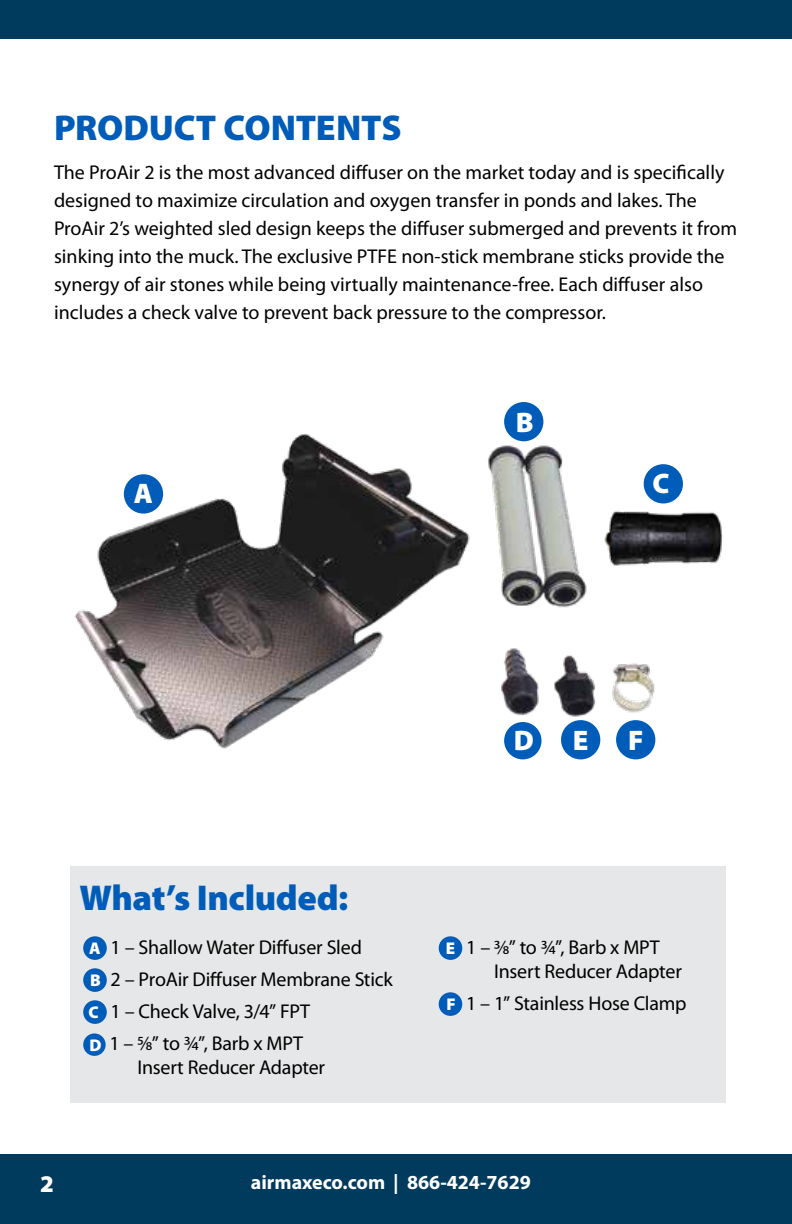
<style>
.page{position:relative;width:792px;height:1224px;background:#fff}
.page>*{position:absolute;margin:0;border:0;box-sizing:border-box;transform-origin:0 0}
.t1{font:900 36px "Myriad Pro";letter-spacing:-.01em;color:#005cb9}
.t2{font:900 28.4px "Myriad Pro";color:#fff}
.t3{font:900 24px "Myriad Pro";color:#fff}
.t4{font:20px/28px "Myriad Pro";color:#000}
.t5{font:700 20px "Myriad Pro";color:#fff}
.s1{font-weight:900;font-size:17px;color:#fff}
</style>
<div class="page">
<div style="left:0;top:1154px;width:792px;height:70px;background:#003a5d"></div>
<div style="left:0;top:0;width:792px;height:38px;background:#003a5d"></div>
<img style="left:74px;top:402px;width:648px;height:358px">
<div style="left:644px;top:464px;width:39px;height:39px;background:#005cb9;border-radius:50%"></div>
<div style="left:561px;top:720px;width:39px;height:39px;background:#005cb9;border-radius:50%"></div>
<div style="left:616px;top:720px;width:39px;height:39px;background:#005cb9;border-radius:50%"></div>
<div style="left:124px;top:474px;width:39px;height:40px;background:#005cb9;border-radius:50%"></div>
<div style="left:504px;top:402px;width:39px;height:39px;background:#005cb9;border-radius:50%"></div>
<div style="left:504px;top:722px;width:38px;height:37px;background:#005cb9;border-radius:50%"></div>
<div style="left:70px;top:866px;width:656px;height:236px;background:#e6e7e8"></div>
<div style="left:83px;top:936px;width:24px;height:24px;background:#005cb9;border-radius:50%"></div>
<div style="left:83px;top:968px;width:24px;height:24px;background:#005cb9;border-radius:50%"></div>
<div style="left:83px;top:1000px;width:24px;height:24px;background:#005cb9;border-radius:50%"></div>
<div style="left:83px;top:1033px;width:23px;height:23px;background:#005cb9;border-radius:50%"></div>
<div style="left:439px;top:936px;width:23px;height:24px;background:#005cb9;border-radius:50%"></div>
<div style="left:439px;top:992px;width:23px;height:24px;background:#005cb9;border-radius:50%"></div>
<h1 class="t1" style="left:54px;top:104px;width:349px">PRODUCT CONTENTS</h1>
<p class="t4" style="left:54px;top:158px;width:685px">The ProAir 2 is the most advanced diffuser on the market today and is specifically designed to maximize circulation and oxygen transfer in ponds and lakes. The ProAir 2’s weighted sled design keeps the diffuser submerged and prevents it from sinking into the muck. The exclusive PTFE non-stick membrane sticks provide the synergy of air stones while being virtually maintenance-free. Each diffuser also includes a check valve to prevent back pressure to the compressor.</p>
<h2 class="t2" style="left:134px;top:475px;width:21px">A</h2>
<h2 class="t2" style="left:516px;top:403px;width:19px">B</h2>
<h2 class="t2" style="left:653px;top:465px;width:19px">C</h2>
<h1 class="t1" style="left:79px;top:874px;width:271px">What’s Included:</h1>
<p class="t4" style="left:89px;top:931px;width:306px;line-height:32px"><span class="s1">A</span> 1 – Shallow Water Diffuser Sled<br><span class="s1">B</span> 2 – ProAir Diffuser Membrane Stick<br><span class="s1">C</span> 1 – Check Valve, 3/4” FPT<br><span class="s1">D</span> 1 – 5/8” to 3/4”, Barb x MPT</p>
<p class="t4" style="left:137px;top:1053px;width:189px">Insert Reducer Adapter</p>
<h2 class="t2" style="left:514px;top:722px;width:22px">D</h2>
<h2 class="t2" style="left:573px;top:721px;width:17px">E</h2>
<h2 class="t2" style="left:628px;top:721px;width:17px">F</h2>
<p class="t4" style="left:494px;top:935px;width:189px;line-height:24px;text-indent:-48px"><span class="s1">E</span> 1 – 3/8” to ¾”, Barb x MPT<br>Insert Reducer Adapter</p>
<p class="t4" style="left:447px;top:989px;width:242px"><span class="s1">F</span> 1 – 1” Stainless Hose Clamp</p>
<p class="t3" style="left:40px;top:1167px;width:15px">2</p>
<p class="t5" style="left:251px;top:1169px;width:282px">airmaxeco.com | 866-424-7629</p>
</div>
